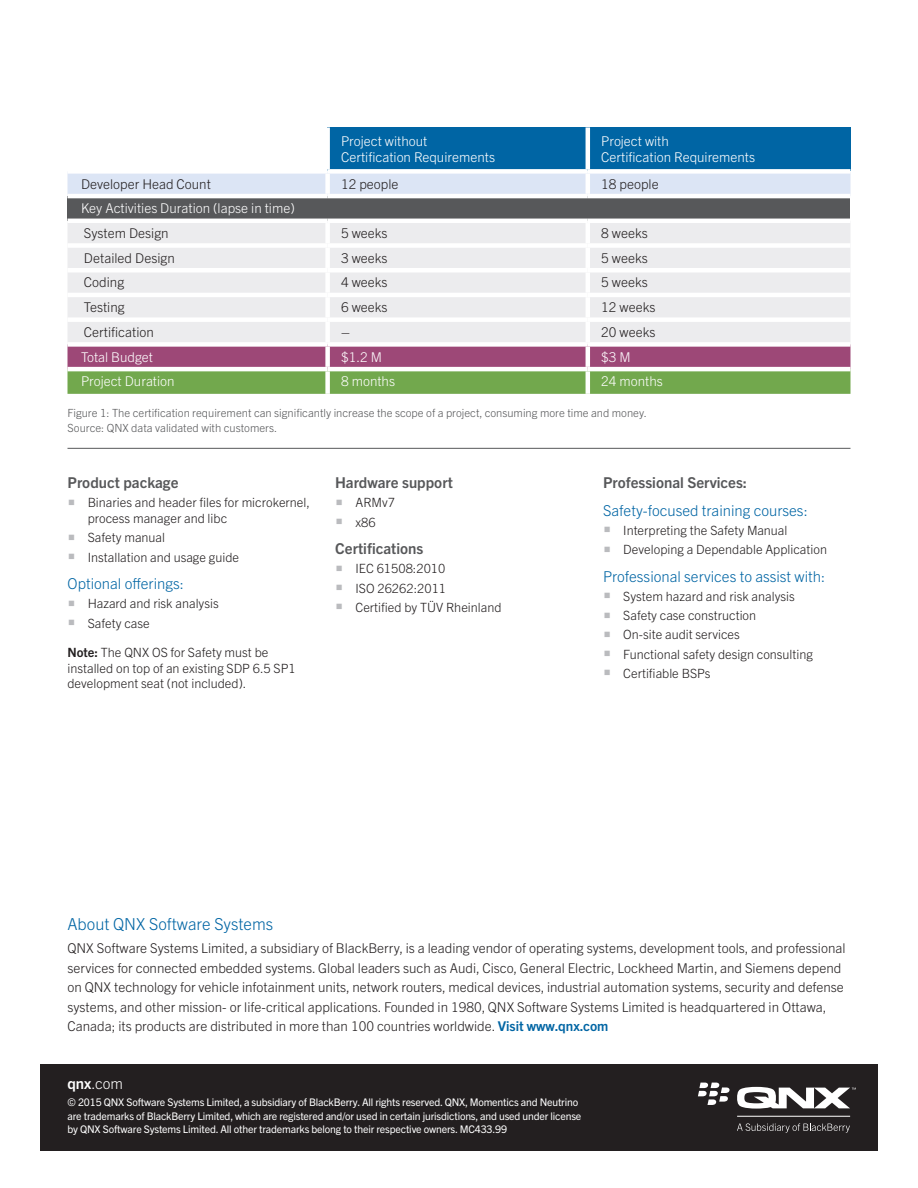
<style>
.page{position:relative;width:918px;height:1188px;background:#fff}
.page>*{position:absolute;margin:0;border:0;box-sizing:border-box;transform-origin:0 0}
.Subhead_Small{font:300 16.5px "Trade Gothic Next LT Pro";color:#0065a4}
.Subhead_Small-2{font:300 15px "Trade Gothic Next LT Pro";color:#0065a4}
.Subhead_Small-3{font:700 15px "Trade Gothic Next LT Pro";color:#57585a}
.URL{font:300 15px "Trade Gothic Next LT Pro";color:#fff}
.Bullets{font:300 13.5px/19.5px "Trade Gothic Next LT Pro";color:#231f20}
.t1{font:300 13.5px/16.2px "Trade Gothic Next LT Pro";color:#fff}
.Sidebar_Bullets{font:300 12.75px/15.8px "Trade Gothic Next LT Pro";color:#231f20}
.t2{font:300 11.25px/15px "Trade Gothic Next LT Pro";color:#57585a}
.Copyright{font:10.5px/13.5px "Trade Gothic Next LT Pro";letter-spacing:-.015em;color:#fff}
.s1{color:#babbbe}
.s2{font-weight:700}
.s3{font-weight:700;color:#0065a4}
</style>
<div class="page">
<hr style="left:68px;top:448px;width:782px;height:1px;background:#57585a">
<div style="left:328px;top:127px;width:260px;height:44px;background:#0065a4"></div>
<div style="left:588px;top:127px;width:262px;height:44px;background:#0065a4"></div>
<div style="left:68px;top:174px;width:782px;height:20px;background:#dce5f5"></div>
<div style="left:68px;top:196px;width:782px;height:25px;background:#57585a"></div>
<div style="left:68px;top:223px;width:782px;height:119px;background:#ececee"></div>
<svg style="left:68px;top:347px;width:782px;height:47px;background:#887d63"></svg>
<hr style="left:586px;top:127px;width:4px;height:42px;background:#fff">
<div style="left:328px;top:169px;width:260px;height:5px;background:#fff"></div>
<div style="left:325px;top:174px;width:5px;height:20px;background:#fff"></div>
<div style="left:588px;top:169px;width:262px;height:5px;background:#fff"></div>
<hr style="left:586px;top:174px;width:4px;height:20px;background:#fff">
<hr style="left:68px;top:194px;width:260px;height:4px;background:#fff">
<hr style="left:328px;top:194px;width:260px;height:4px;background:#fff">
<hr style="left:588px;top:194px;width:262px;height:4px;background:#fff">
<hr style="left:68px;top:219px;width:260px;height:4px;background:#fff">
<hr style="left:328px;top:219px;width:260px;height:4px;background:#fff">
<div style="left:325px;top:223px;width:5px;height:20px;background:#fff"></div>
<hr style="left:588px;top:219px;width:262px;height:4px;background:#fff">
<hr style="left:586px;top:223px;width:4px;height:20px;background:#fff">
<div style="left:68px;top:243px;width:260px;height:5px;background:#fff"></div>
<div style="left:328px;top:243px;width:260px;height:5px;background:#fff"></div>
<div style="left:325px;top:248px;width:5px;height:20px;background:#fff"></div>
<div style="left:588px;top:243px;width:262px;height:5px;background:#fff"></div>
<hr style="left:586px;top:248px;width:4px;height:20px;background:#fff">
<hr style="left:68px;top:268px;width:260px;height:4px;background:#fff">
<hr style="left:328px;top:268px;width:260px;height:4px;background:#fff">
<div style="left:325px;top:272px;width:5px;height:21px;background:#fff"></div>
<hr style="left:588px;top:268px;width:262px;height:4px;background:#fff">
<hr style="left:586px;top:272px;width:4px;height:21px;background:#fff">
<hr style="left:68px;top:293px;width:260px;height:4px;background:#fff">
<hr style="left:328px;top:293px;width:260px;height:4px;background:#fff">
<div style="left:325px;top:297px;width:5px;height:20px;background:#fff"></div>
<hr style="left:588px;top:293px;width:262px;height:4px;background:#fff">
<hr style="left:586px;top:297px;width:4px;height:20px;background:#fff">
<div style="left:68px;top:317px;width:260px;height:5px;background:#fff"></div>
<div style="left:328px;top:317px;width:260px;height:5px;background:#fff"></div>
<div style="left:325px;top:322px;width:5px;height:20px;background:#fff"></div>
<div style="left:588px;top:317px;width:262px;height:5px;background:#fff"></div>
<hr style="left:586px;top:322px;width:4px;height:20px;background:#fff">
<div style="left:325px;top:347px;width:5px;height:20px;background:#fff"></div>
<hr style="left:586px;top:347px;width:4px;height:20px;background:#fff">
<hr style="left:68px;top:367px;width:260px;height:4px;background:#fff">
<hr style="left:328px;top:367px;width:260px;height:4px;background:#fff">
<div style="left:325px;top:371px;width:5px;height:23px;background:#fff"></div>
<hr style="left:588px;top:367px;width:262px;height:4px;background:#fff">
<hr style="left:586px;top:371px;width:4px;height:23px;background:#fff">
<div style="left:325px;top:127px;width:5px;height:42px;background:#fff"></div>
<div style="left:40px;top:1064px;width:838px;height:87px;background:#231f20"></div>
<svg style="left:698px;top:1083px;width:32px;height:22px"></svg>
<svg style="left:737px;top:1087px;width:119px;height:22px"></svg>
<hr style="left:737px;top:1116px;width:113px;height:1px;background:#fff">
<svg style="left:737px;top:1123px;width:113px;height:10px"></svg>
<p class="t1" style="left:341px;top:132px;width:155px">Project without<br>Certification Requirements</p>
<p class="t1" style="left:601px;top:132px;width:155px">Project with<br>Certification Requirements</p>
<p class="Bullets" style="left:81px;top:173px;width:131px">Developer Head Count</p>
<p class="Bullets" style="left:341px;top:173px;width:59px">12 people</p>
<p class="Bullets" style="left:601px;top:173px;width:59px">18 people</p>
<p class="t1" style="left:81px;top:199px;width:215px">Key Activities Duration (lapse in time)</p>
<p class="Bullets" style="left:84px;top:222px;width:86px">System Design</p>
<p class="Bullets" style="left:341px;top:222px;width:48px">5 weeks</p>
<p class="Bullets" style="left:601px;top:222px;width:48px">8 weeks</p>
<p class="Bullets" style="left:84px;top:247px;width:92px">Detailed Design</p>
<p class="Bullets" style="left:341px;top:247px;width:48px">3 weeks</p>
<p class="Bullets" style="left:601px;top:247px;width:48px">5 weeks</p>
<p class="Bullets" style="left:84px;top:272px;width:42px">Coding</p>
<p class="Bullets" style="left:341px;top:272px;width:48px">4 weeks</p>
<p class="Bullets" style="left:601px;top:272px;width:48px">5 weeks</p>
<p class="Bullets" style="left:84px;top:297px;width:42px">Testing</p>
<p class="Bullets" style="left:341px;top:297px;width:48px">6 weeks</p>
<p class="Bullets" style="left:601px;top:297px;width:56px">12 weeks</p>
<p class="Bullets" style="left:84px;top:321px;width:71px">Certification</p>
<p class="Bullets" style="left:341px;top:321px;width:10px">–</p>
<p class="Bullets" style="left:601px;top:321px;width:56px">20 weeks</p>
<p class="t1" style="left:81px;top:348px;width:74px">Total Budget</p>
<p class="t1" style="left:341px;top:348px;width:42px">$1.2 M</p>
<p class="t1" style="left:601px;top:348px;width:31px">$3 M</p>
<p class="t1" style="left:81px;top:372px;width:95px">Project Duration</p>
<p class="t1" style="left:341px;top:372px;width:55px">8 months</p>
<p class="t1" style="left:601px;top:372px;width:63px">24 months</p>
<p class="t2" style="left:68px;top:405px;width:581px">Figure 1: The certification requirement can significantly increase the scope of a project, consuming more time and money.<br>Source: QNX data validated with customers.</p>
<p class="Subhead_Small-3" style="left:68px;top:472px;width:112px">Product package</p>
<p class="Sidebar_Bullets" style="left:88px;top:494px;width:224px;text-indent:-20px"><span class="s1">▪</span> Binaries and header files for microkernel, process manager and libc</p>
<p class="Sidebar_Bullets" style="left:68px;top:529px;width:99px"><span class="s1">▪</span> Safety manual</p>
<p class="Sidebar_Bullets" style="left:68px;top:548px;width:173px"><span class="s1">▪</span> Installation and usage guide</p>
<p class="Subhead_Small-2" style="left:68px;top:573px;width:118px">Optional offerings:</p>
<p class="Sidebar_Bullets" style="left:68px;top:595px;width:153px"><span class="s1">▪</span> Hazard and risk analysis</p>
<p class="Sidebar_Bullets" style="left:68px;top:614px;width:84px"><span class="s1">▪</span> Safety case</p>
<p class="Sidebar_Bullets" style="left:68px;top:643px;width:230px"><span class="s2">Note:</span> The QNX OS for Safety must be installed on top of an existing SDP 6.5 SP1 development seat (not included).</p>
<p class="Subhead_Small-3" style="left:335px;top:472px;width:119px">Hardware support</p>
<p class="Sidebar_Bullets" style="left:335px;top:494px;width:61px"><span class="s1">▪</span> ARMv7</p>
<p class="Sidebar_Bullets" style="left:335px;top:513px;width:42px"><span class="s1">▪</span> x86</p>
<p class="Subhead_Small-3" style="left:335px;top:538px;width:90px">Certifications</p>
<p class="Sidebar_Bullets" style="left:335px;top:560px;width:112px"><span class="s1">▪</span> IEC 61508:2010</p>
<p class="Sidebar_Bullets" style="left:335px;top:579px;width:112px"><span class="s1">▪</span> ISO 26262:2011</p>
<p class="Sidebar_Bullets" style="left:335px;top:598px;width:168px"><span class="s1">▪</span> Certified by TÜV Rheinland</p>
<p class="Subhead_Small-3" style="left:603px;top:472px;width:146px">Professional Services:</p>
<p class="Subhead_Small-2" style="left:603px;top:500px;width:206px">Safety-focused training courses:</p>
<p class="Sidebar_Bullets" style="left:603px;top:521px;width:186px"><span class="s1">▪</span> Interpreting the Safety Manual</p>
<p class="Sidebar_Bullets" style="left:603px;top:541px;width:226px"><span class="s1">▪</span> Developing a Dependable Application</p>
<p class="Subhead_Small-2" style="left:603px;top:566px;width:224px">Professional services to assist with:</p>
<p class="Sidebar_Bullets" style="left:603px;top:587px;width:193px"><span class="s1">▪</span> System hazard and risk analysis</p>
<p class="Sidebar_Bullets" style="left:603px;top:607px;width:155px"><span class="s1">▪</span> Safety case construction</p>
<p class="Sidebar_Bullets" style="left:603px;top:626px;width:138px"><span class="s1">▪</span> On-site audit services</p>
<p class="Sidebar_Bullets" style="left:603px;top:645px;width:212px"><span class="s1">▪</span> Functional safety design consulting</p>
<p class="Sidebar_Bullets" style="left:603px;top:665px;width:109px"><span class="s1">▪</span> Certifiable BSPs</p>
<p class="Subhead_Small" style="left:68px;top:913px;width:207px">About QNX Software Systems</p>
<p class="Bullets" style="left:68px;top:938px;width:780px">QNX Software Systems Limited, a subsidiary of BlackBerry, is a leading vendor of operating systems, development tools, and professional services for connected embedded systems. Global leaders such as Audi, Cisco, General Electric, Lockheed Martin, and Siemens depend on QNX technology for vehicle infotainment units, network routers, medical devices, industrial automation systems, security and defense systems, and other mission- or life-critical applications. Founded in 1980, QNX Software Systems Limited is headquartered in Ottawa, Canada; its products are distributed in more than 100 countries worldwide. <span class="s3">Visit www.qnx.com</span></p>
<p class="URL" style="left:68px;top:1073px;width:57px"><span class="s2">qnx</span>.com</p>
<p class="Copyright" style="left:68px;top:1095px;width:515px">© 2015 QNX Software Systems Limited, a subsidiary of BlackBerry. All rights reserved. QNX, Momentics and Neutrino are trademarks of BlackBerry Limited, which are registered and/or used in certain jurisdictions, and used under license by QNX Software Systems Limited. All other trademarks belong to their respective owners. MC433.99</p>
</div>
